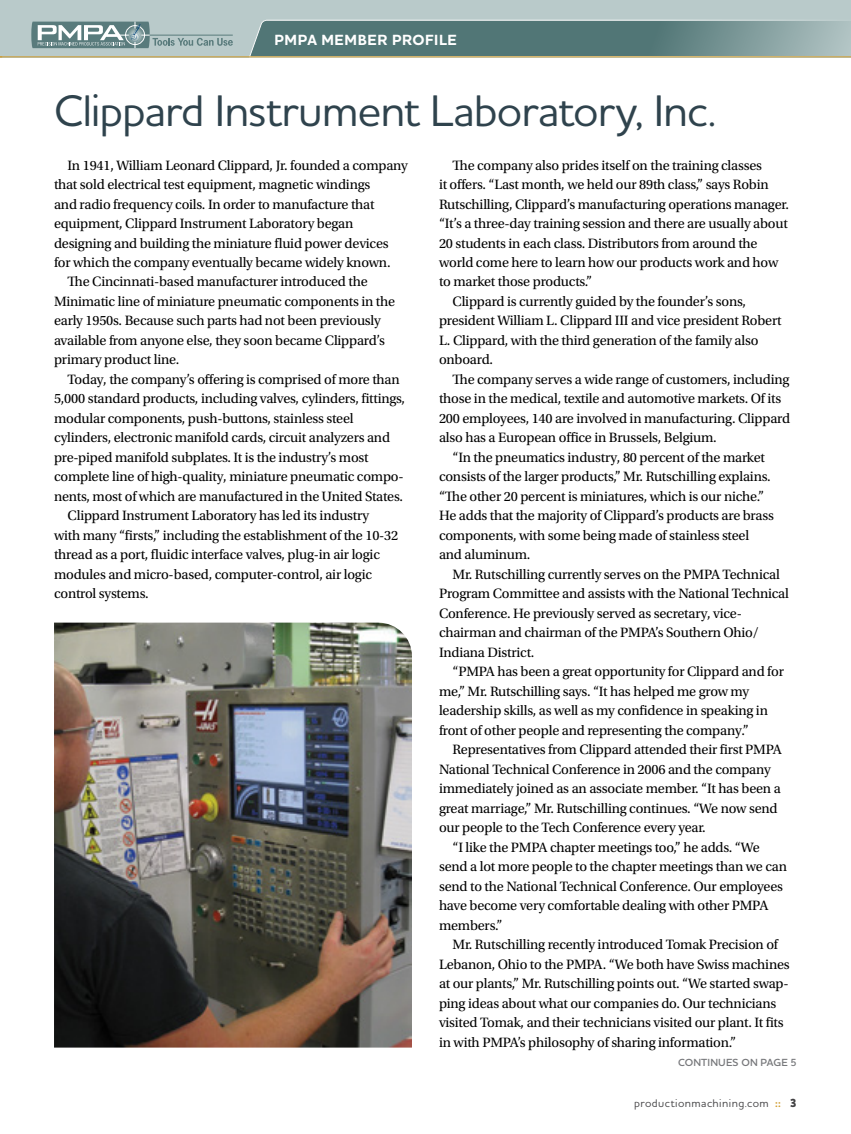
<style>
.page{position:relative;width:851px;height:1134px;background:#fff}
.page>*{position:absolute;margin:0;border:0;box-sizing:border-box;transform-origin:0 0}
.t1{font:500 45px "Houschka Pro";letter-spacing:-.02em;color:#2f434d}
.t2{font:700 15px "Houschka Pro";letter-spacing:.035em;color:#fff}
.t3{font:14.25px "Utopia Std";letter-spacing:-.015em;color:#000}
.t4{font:500 11.25px "Houschka Pro";letter-spacing:.04em;color:#464547}
.t5{font:600 10.5px "Houschka Pro";letter-spacing:.015em;color:#77787b}
.s1{font-weight:700;font-size:10.5px;color:#d09b2c}
.s2{font-weight:800;font-size:12px;color:#414042}
</style>
<div class="page">
<div style="left:0;top:0;width:850px;height:57px;background:#b9caca"></div>
<svg style="left:248px;top:19px;width:602px;height:39px;background:#6a8988"></svg>
<svg style="left:31px;top:22px;width:202px;height:26px"></svg>
<hr style="left:0;top:56px;width:850px;height:1px;background:#d09b2c">
<img style="left:54px;top:623px;width:358px;height:425px">
<p class="t2" style="left:274px;top:30px;width:184px">PMPA MEMBER PROFILE</p>
<h1 class="t1" style="left:54px;top:82px;width:663px">Clippard Instrument Laboratory, Inc.</h1>
<p class="t3" style="left:68px;top:157px;width:342px">In 1941, William Leonard Clippard, Jr. founded a company</p>
<p class="t3" style="left:54px;top:177px;width:318px">that sold electrical test equipment, magnetic windings</p>
<p class="t3" style="left:54px;top:196px;width:322px">and radio frequency coils. In order to manufacture that</p>
<p class="t3" style="left:54px;top:216px;width:301px">equipment, Clippard Instrument Laboratory began</p>
<p class="t3" style="left:54px;top:235px;width:336px">designing and building the miniature fluid power devices</p>
<p class="t3" style="left:54px;top:255px;width:338px">for which the company eventually became widely known.</p>
<p class="t3" style="left:67px;top:274px;width:302px">The Cincinnati-based manufacturer introduced the</p>
<p class="t3" style="left:54px;top:294px;width:342px">Minimatic line of miniature pneumatic components in the</p>
<p class="t3" style="left:54px;top:313px;width:328px">early 1950s. Because such parts had not been previously</p>
<p class="t3" style="left:54px;top:333px;width:332px">available from anyone else, they soon became Clippard’s</p>
<p class="t3" style="left:54px;top:352px;width:127px">primary product line.</p>
<p class="t3" style="left:67px;top:372px;width:333px">Today, the company’s offering is comprised of more than</p>
<p class="t3" style="left:54px;top:391px;width:352px">5,000 standard products, including valves, cylinders, fittings,</p>
<p class="t3" style="left:54px;top:411px;width:301px">modular components, push-buttons, stainless steel</p>
<p class="t3" style="left:54px;top:430px;width:337px">cylinders, electronic manifold cards, circuit analyzers and</p>
<p class="t3" style="left:54px;top:450px;width:316px">pre-piped manifold subplates. It is the industry’s most</p>
<p class="t3" style="left:54px;top:469px;width:351px">complete line of high-quality, miniature pneumatic compo-</p>
<p class="t3" style="left:54px;top:489px;width:350px">nents, most of which are manufactured in the United States.</p>
<p class="t3" style="left:67px;top:508px;width:303px">Clippard Instrument Laboratory has led its industry</p>
<p class="t3" style="left:54px;top:528px;width:346px">with many “firsts,” including the establishment of the 10-32</p>
<p class="t3" style="left:54px;top:547px;width:327px">thread as a port, fluidic interface valves, plug-in air logic</p>
<p class="t3" style="left:54px;top:567px;width:319px">modules and micro-based, computer-control, air logic</p>
<p class="t3" style="left:54px;top:586px;width:96px">control systems.</p>
<p class="t3" style="left:452px;top:157px;width:311px">The company also prides itself on the training classes</p>
<p class="t3" style="left:439px;top:177px;width:331px">it offers. “Last month, we held our 89th class,” says Robin</p>
<p class="t3" style="left:439px;top:196px;width:351px">Rutschilling, Clippard’s manufacturing operations manager.</p>
<p class="t3" style="left:439px;top:216px;width:350px">“It’s a three-day training session and there are usually about</p>
<p class="t3" style="left:439px;top:235px;width:320px">20 students in each class. Distributors from around the</p>
<p class="t3" style="left:439px;top:255px;width:341px">world come here to learn how our products work and how</p>
<p class="t3" style="left:439px;top:274px;width:155px">to market those products.”</p>
<p class="t3" style="left:452px;top:294px;width:295px">Clippard is currently guided by the founder’s sons,</p>
<p class="t3" style="left:439px;top:313px;width:344px">president William L. Clippard III and vice president Robert</p>
<p class="t3" style="left:439px;top:333px;width:321px">L. Clippard, with the third generation of the family also</p>
<p class="t3" style="left:439px;top:352px;width:56px">onboard.</p>
<p class="t3" style="left:452px;top:372px;width:338px">The company serves a wide range of customers, including</p>
<p class="t3" style="left:439px;top:391px;width:344px">those in the medical, textile and automotive markets. Of its</p>
<p class="t3" style="left:439px;top:411px;width:352px">200 employees, 140 are involved in manufacturing. Clippard</p>
<p class="t3" style="left:439px;top:430px;width:279px">also has a European office in Brussels, Belgium.</p>
<p class="t3" style="left:452px;top:450px;width:314px">“In the pneumatics industry, 80 percent of the market</p>
<p class="t3" style="left:439px;top:469px;width:333px">consists of the larger products,” Mr. Rutschilling explains.</p>
<p class="t3" style="left:439px;top:489px;width:326px">“The other 20 percent is miniatures, which is our niche.”</p>
<p class="t3" style="left:439px;top:508px;width:336px">He adds that the majority of Clippard’s products are brass</p>
<p class="t3" style="left:439px;top:528px;width:312px">components, with some being made of stainless steel</p>
<p class="t3" style="left:439px;top:547px;width:93px">and aluminum.</p>
<p class="t3" style="left:452px;top:567px;width:329px">Mr. Rutschilling currently serves on the PMPA Technical</p>
<p class="t3" style="left:439px;top:586px;width:351px">Program Committee and assists with the National Technical</p>
<p class="t3" style="left:439px;top:606px;width:304px">Conference. He previously served as secretary, vice-</p>
<p class="t3" style="left:439px;top:625px;width:321px">chairman and chairman of the PMPA’s Southern Ohio/</p>
<p class="t3" style="left:439px;top:645px;width:97px">Indiana District.</p>
<p class="t3" style="left:452px;top:664px;width:333px">“PMPA has been a great opportunity for Clippard and for</p>
<p class="t3" style="left:439px;top:684px;width:312px">me,” Mr. Rutschilling says. “It has helped me grow my</p>
<p class="t3" style="left:439px;top:703px;width:330px">leadership skills, as well as my confidence in speaking in</p>
<p class="t3" style="left:439px;top:723px;width:311px">front of other people and representing the company.”</p>
<p class="t3" style="left:452px;top:742px;width:331px">Representatives from Clippard attended their first PMPA</p>
<p class="t3" style="left:439px;top:762px;width:333px">National Technical Conference in 2006 and the company</p>
<p class="t3" style="left:439px;top:781px;width:343px">immediately joined as an associate member. “It has been a</p>
<p class="t3" style="left:439px;top:801px;width:340px">great marriage,” Mr. Rutschilling continues. “We now send</p>
<p class="t3" style="left:439px;top:820px;width:268px">our people to the Tech Conference every year.</p>
<p class="t3" style="left:452px;top:840px;width:309px">“I like the PMPA chapter meetings too,” he adds. “We</p>
<p class="t3" style="left:439px;top:859px;width:349px">send a lot more people to the chapter meetings than we can</p>
<p class="t3" style="left:439px;top:878px;width:345px">send to the National Technical Conference. Our employees</p>
<p class="t3" style="left:439px;top:898px;width:331px">have become very comfortable dealing with other PMPA</p>
<p class="t3" style="left:439px;top:917px;width:65px">members.”</p>
<p class="t3" style="left:452px;top:937px;width:327px">Mr. Rutschilling recently introduced Tomak Precision of</p>
<p class="t3" style="left:439px;top:956px;width:352px">Lebanon, Ohio to the PMPA. “We both have Swiss machines</p>
<p class="t3" style="left:439px;top:976px;width:351px">at our plants,” Mr. Rutschilling points out. “We started swap-</p>
<p class="t3" style="left:439px;top:995px;width:339px">ping ideas about what our companies do. Our technicians</p>
<p class="t3" style="left:439px;top:1015px;width:346px">visited Tomak, and their technicians visited our plant. It fits</p>
<p class="t3" style="left:439px;top:1034px;width:299px">in with PMPA’s philosophy of sharing information.”</p>
<p class="t5" style="left:678px;top:1056px;width:120px">CONTINUES ON PAGE 5</p>
<p class="t4" style="left:634px;top:1096px;width:164px">productionmachining.com <span class="s1">::</span> <span class="s2">3</span></p>
</div>
